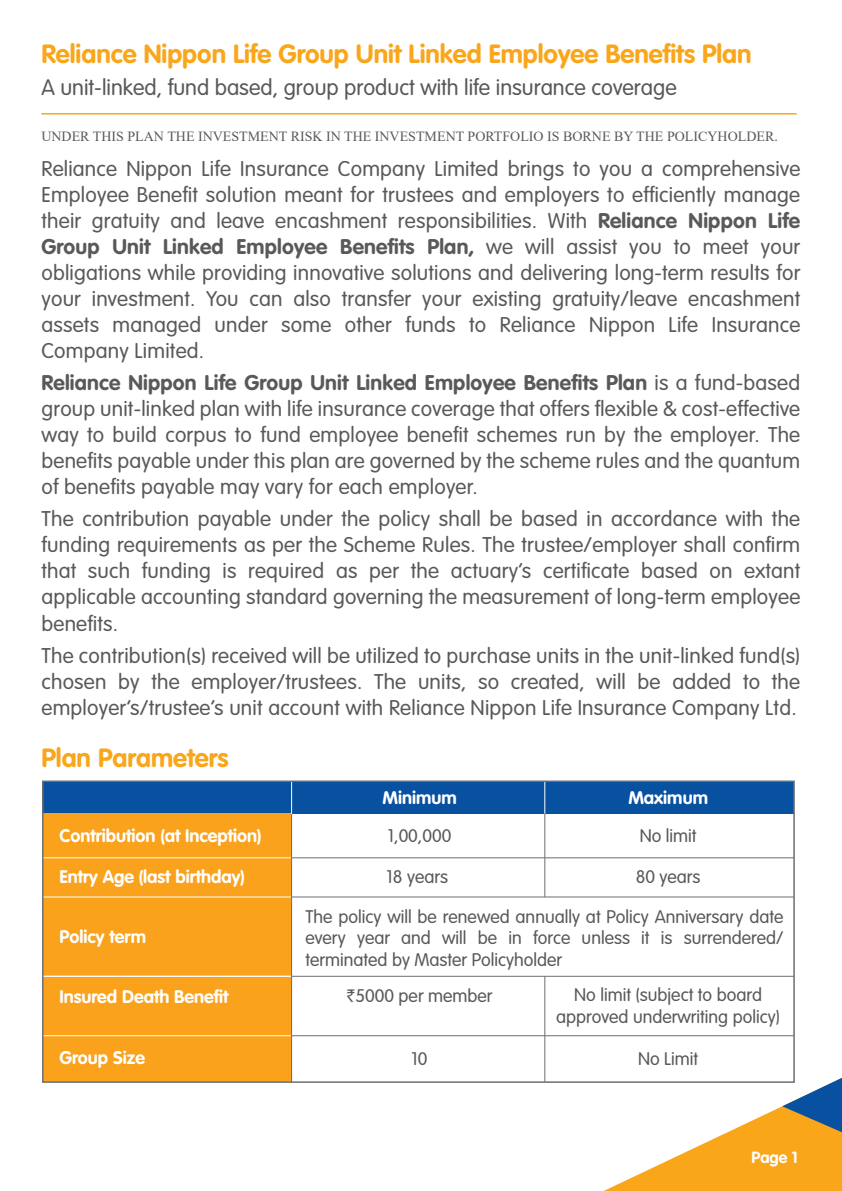
<style>
.page{position:relative;width:842px;height:1191px;background:#fff}
.page>*{position:absolute;margin:0;border:0;box-sizing:border-box;transform-origin:0 0}
.t1{font:700 26px "VAG Rounded Std";color:#faa61a}
.t2{font:300 22px "VAG Rounded Std";color:#58595b}
.t3{font:300 21px/26px "VAG Rounded Std";letter-spacing:.01em;color:#58595b;text-align:justify}
.t4{font:300 18px/21.6px "VAG Rounded Std";color:#58595b}
.t5{font:700 18px "VAG Rounded Std";color:#fff}
.t6{font:700 16px "VAG Rounded Std";color:#fff}
.t7{font:14px "Times New Roman";color:#58595b}
.s1{font-weight:700}
.s2{font-family:"Rupee";font-weight:400}
</style>
<div class="page">
<svg style="left:604px;top:1077px;width:238px;height:114px"></svg>
<hr style="left:41px;top:113px;width:756px;height:1px;background:#faa61a">
<div style="left:43px;top:781px;width:751px;height:32px;background:#0751a0"></div>
<div style="left:43px;top:813px;width:249px;height:269px;background:#faa21b"></div>
<hr style="left:43px;top:857px;width:383px;height:1px;background:#fff">
<hr style="left:43px;top:896px;width:383px;height:1px;background:#fff">
<hr style="left:43px;top:1035px;width:383px;height:1px;background:#fff">
<hr style="left:292px;top:896px;width:502px;height:1px;background:#6d6e71">
<hr style="left:292px;top:1035px;width:502px;height:1px;background:#6d6e71">
<hr style="left:292px;top:975px;width:502px;height:1px;background:#6d6e71">
<hr style="left:292px;top:857px;width:502px;height:1px;background:#6d6e71">
<hr style="left:43px;top:975px;width:249px;height:1px;background:#fff">
<hr style="left:291px;top:813px;width:1px;height:269px;background:#6d6e71">
<hr style="left:291px;top:781px;width:1px;height:32px;background:#fff">
<hr style="left:544px;top:781px;width:1px;height:32px;background:#fff">
<hr style="left:544px;top:976px;width:1px;height:106px;background:#6d6e71">
<hr style="left:544px;top:813px;width:1px;height:84px;background:#6d6e71">
<div style="left:42px;top:780px;width:753px;height:302px;border:2px solid #6d6e71"></div>
<p class="t1" style="left:41px;top:39px;width:712px">Reliance Nippon Life Group Unit Linked Employee Benefits Plan</p>
<p class="t2" style="left:41px;top:75px;width:637px">A unit-linked, fund based, group product with life insurance coverage</p>
<p class="t7" style="left:41px;top:126px;width:738px">UNDER THIS PLAN THE INVESTMENT RISK IN THE INVESTMENT PORTFOLIO IS BORNE BY THE POLICYHOLDER.</p>
<p class="t3" style="left:41px;top:157px;width:760px">Reliance Nippon Life Insurance Company Limited brings to you a comprehensive Employee Benefit solution meant for trustees and employers to efficiently manage their gratuity and leave encashment responsibilities. With <span class="s1">Reliance Nippon Life Group Unit Linked Employee Benefits Plan,</span> we will assist you to meet your obligations while providing innovative solutions and delivering long-term results for your investment. You can also transfer your existing gratuity/leave encashment assets managed under some other funds to Reliance Nippon Life Insurance Company Limited.</p>
<p class="t3" style="left:41px;top:371px;width:760px"><span class="s1">Reliance Nippon Life Group Unit Linked Employee Benefits Plan</span> is a fund-based group unit-linked plan with life insurance coverage that offers flexible &amp; cost-effective way to build corpus to fund employee benefit schemes run by the employer. The benefits payable under this plan are governed by the scheme rules and the quantum of benefits payable may vary for each employer.</p>
<p class="t3" style="left:41px;top:507px;width:760px">The contribution payable under the policy shall be based in accordance with the funding requirements as per the Scheme Rules. The trustee/employer shall confirm that such funding is required as per the actuary’s certificate based on extant applicable accounting standard governing the measurement of long-term employee benefits.</p>
<p class="t3" style="left:41px;top:643px;width:760px">The contribution(s) received will be utilized to purchase units in the unit-linked fund(s) chosen by the employer/trustees. The units, so created, will be added to the employer’s/trustee’s unit account with Reliance Nippon Life Insurance Company Ltd.</p>
<p class="t1" style="left:41px;top:743px;width:189px">Plan Parameters</p>
<p class="t5" style="left:60px;top:825px;width:203px">Contribution (at Inception)</p>
<p class="t5" style="left:60px;top:866px;width:187px">Entry Age (last birthday)</p>
<p class="t5" style="left:60px;top:926px;width:88px">Policy term</p>
<p class="t5" style="left:60px;top:985px;width:171px">Insured Death Benefit</p>
<p class="t5" style="left:60px;top:1047px;width:87px">Group Size</p>
<p class="t5" style="left:382px;top:787px;width:76px">Minimum</p>
<p class="t5" style="left:628px;top:787px;width:81px">Maximum</p>
<p class="t4" style="left:640px;top:825px;width:58px">No limit</p>
<p class="t4" style="left:305px;top:858px;width:480px;line-height:39.4px;text-indent:330px">80 years<br>The policy will be renewed annually at Policy Anniversary date</p>
<p class="t4" style="left:305px;top:928px;width:480px">every year and will be in force unless it is surrendered/ terminated by Master Policyholder</p>
<p class="t4" style="left:388px;top:825px;width:65px">1,00,000</p>
<p class="t4" style="left:387px;top:867px;width:63px">18 years</p>
<p class="t4" style="left:347px;top:985px;width:148px"><span class="s2">`</span>5000 per member</p>
<p class="t4" style="left:412px;top:1049px;width:17px">10</p>
<p class="t4" style="left:556px;top:985px;width:225px;text-align:center">No limit (subject to board approved underwriting policy)</p>
<p class="t4" style="left:638px;top:1048px;width:62px">No Limit</p>
<p class="t6" style="left:751px;top:1147px;width:48px">Page 1</p>
</div>
